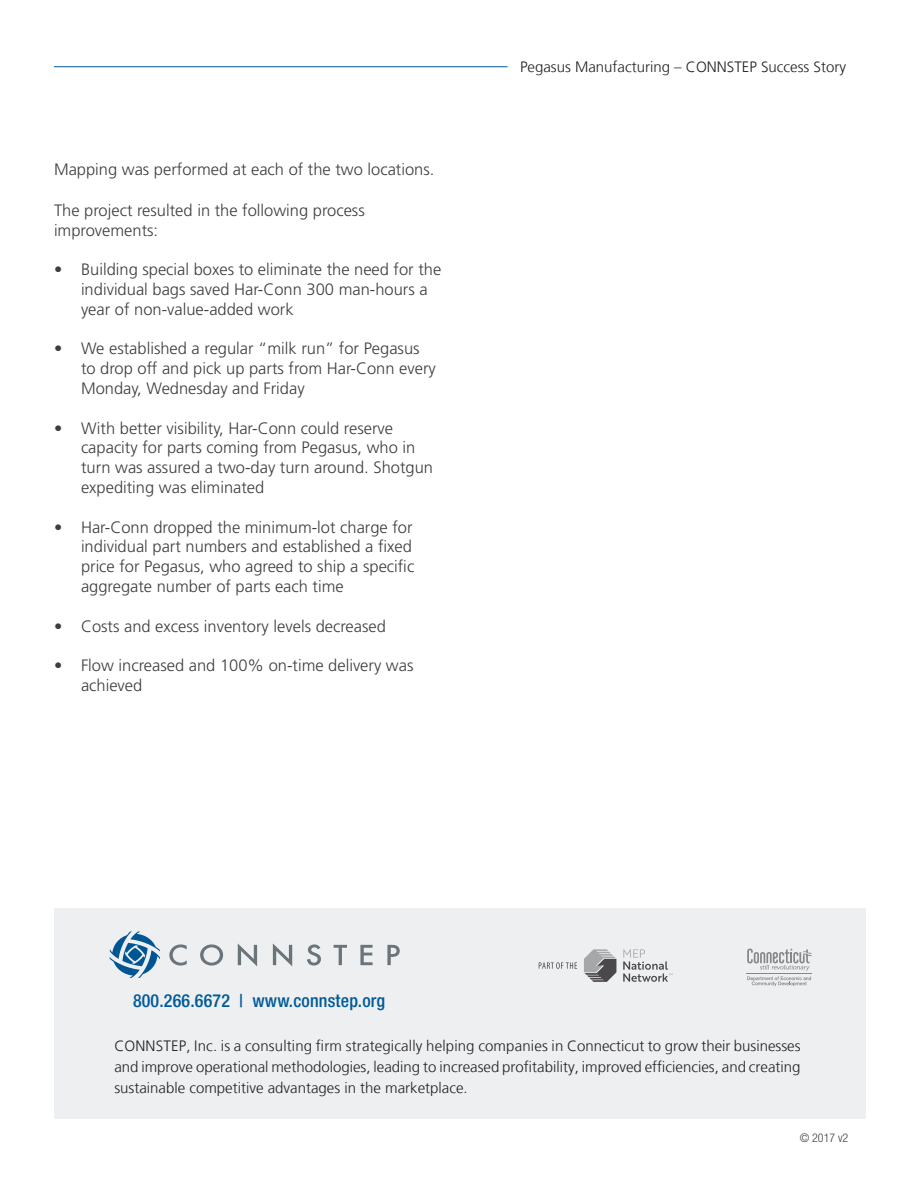
<style>
.page{position:relative;width:918px;height:1188px;background:#fff}
.page>*{position:absolute;margin:0;border:0;box-sizing:border-box;transform-origin:0 0}
.t1{font:500 condensed 18px "Helvetica Neue";letter-spacing:.01em;color:#005a97}
.t2{font:300 16.5px/19.8px "Frutiger";color:#3e3e3f}
.t3{font:300 15px/21px "Frutiger LT";color:#231f20;text-align:justify}
.t4{font:300 condensed 12px "Helvetica Neue";color:#3e3e3f}
</style>
<div class="page">
<div style="left:54px;top:908px;width:812px;height:211px;background:#edeff1"></div>
<svg style="left:109px;top:931px;width:51px;height:47px"></svg>
<svg style="left:169px;top:944px;width:18px;height:22px"></svg>
<svg style="left:200px;top:944px;width:23px;height:22px"></svg>
<svg style="left:238px;top:944px;width:19px;height:22px"></svg>
<svg style="left:273px;top:943px;width:19px;height:23px"></svg>
<svg style="left:307px;top:944px;width:14px;height:22px"></svg>
<svg style="left:334px;top:945px;width:13px;height:20px"></svg>
<svg style="left:360px;top:945px;width:13px;height:20px"></svg>
<svg style="left:387px;top:945px;width:13px;height:20px"></svg>
<svg style="left:747px;top:948px;width:65px;height:23px"></svg>
<hr style="left:746px;top:973px;width:66px;height:1px;background:#6d6e71">
<svg style="left:747px;top:977px;width:64px;height:9px"></svg>
<svg style="left:539px;top:962px;width:38px;height:7px"></svg>
<svg style="left:584px;top:949px;width:32px;height:33px"></svg>
<svg style="left:623px;top:949px;width:49px;height:33px"></svg>
<hr style="left:54px;top:66px;width:454px;height:1px;background:#005a97">
<p class="t2" style="left:54px;top:159px;width:382px">Mapping was performed at each of the two locations.</p>
<p class="t2" style="left:54px;top:200px;width:312px">The project resulted in the following process improvements:</p>
<p class="t2" style="left:81px;top:260px;width:362px;text-indent:-27px">• Building special boxes to eliminate the need for the individual bags saved Har-Conn 300 man-hours a year of non-value-added work</p>
<p class="t2" style="left:81px;top:339px;width:356px;text-indent:-27px">• We established a regular “milk run” for Pegasus to drop off and pick up parts from Har-Conn every<br>Monday, Wednesday and Friday</p>
<p class="t2" style="left:81px;top:418px;width:354px;text-indent:-27px">• With better visibility, Har-Conn could reserve capacity for parts coming from Pegasus, who in turn was assured a two-day turn around. Shotgun expediting was eliminated</p>
<p class="t2" style="left:81px;top:517px;width:335px;text-indent:-27px">• Har-Conn dropped the minimum-lot charge for individual part numbers and established a fixed price for Pegasus, who agreed to ship a specific aggregate number of parts each time</p>
<p class="t2" style="left:54px;top:616px;width:333px">• Costs and excess inventory levels decreased</p>
<p class="t2" style="left:81px;top:656px;width:334px;text-indent:-27px">• Flow increased and 100% on-time delivery was achieved</p>
<p class="t3" style="left:520px;top:57px;width:327px">Pegasus Manufacturing – CONNSTEP Success Story</p>
<p class="t1" style="left:133px;top:990px;width:254px">800.266.6672 | www.connstep.org</p>
<p class="t3" style="left:114px;top:1036px;width:688px">CONNSTEP, Inc. is a consulting firm strategically helping companies in Connecticut to grow their businesses and improve operational methodologies, leading to increased profitability, improved efficiencies, and creating sustainable competitive advantages in the marketplace.</p>
<p class="t4" style="left:800px;top:1130px;width:50px">© 2017 v2</p>
</div>
